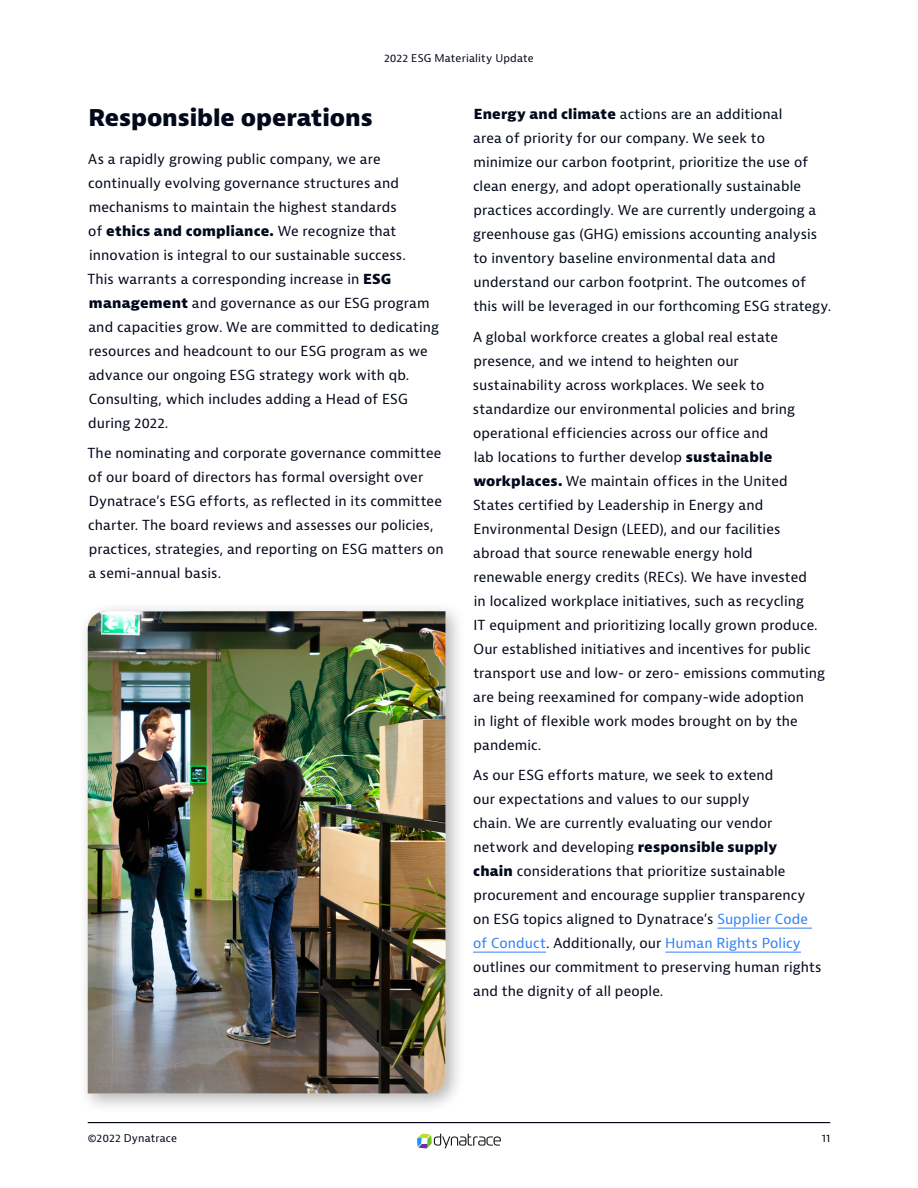
<style>
.page{position:relative;width:918px;height:1188px;background:#fff}
.page>*{position:absolute;margin:0;border:0;box-sizing:border-box;transform-origin:0 0}
.t1{font:800 22.5px "Bernina Sans";letter-spacing:-.005em;color:#02091b}
.Body_General{font:13.5px/24px "Bernina Sans";letter-spacing:.005em;color:#02091b}
.t2{font:10.5px "Bernina Sans";letter-spacing:.015em;color:#02091b}
.s1{font-weight:800}
.s2{color:#3481f4}
</style>
<div class="page">
<hr style="left:88px;top:1122px;width:742px;height:1px;background:#02091b">
<svg style="left:417px;top:1134px;width:84px;height:14px"></svg>
<hr style="left:717px;top:928px;width:95px;height:1px;background:#3481f4">
<hr style="left:473px;top:952px;width:73px;height:1px;background:#3481f4">
<hr style="left:665px;top:952px;width:136px;height:1px;background:#3481f4">
<div style="left:77px;top:601px;width:389px;height:513px;background:#000;opacity:.3"></div>
<img style="left:88px;top:611px;width:358px;height:483px">
<p class="t2" style="left:384px;top:52px;width:151px">2022 ESG Materiality Update</p>
<h2 class="t1" style="left:88px;top:103px;width:286px">Responsible operations</h2>
<p class="Body_General" style="left:88px;top:147px;width:353px">As a rapidly growing public company, we are continually evolving governance structures and mechanisms to maintain the highest standards<br>of <span class="s1">ethics and compliance.</span> We recognize that innovation is integral to our sustainable success.<br>This warrants a corresponding increase in <span class="s1">ESG management</span> and governance as our ESG program and capacities grow. We are committed to dedicating resources and headcount to our ESG program as we advance our ongoing ESG strategy work with qb.<br>Consulting, which includes adding a Head of ESG during 2022.</p>
<p class="Body_General" style="left:88px;top:442px;width:358px">The nominating and corporate governance committee of our board of directors has formal oversight over Dynatrace’s ESG efforts, as reflected in its committee charter. The board reviews and assesses our policies, practices, strategies, and reporting on ESG matters on a semi-annual basis.</p>
<p class="Body_General" style="left:473px;top:102px;width:360px"><span class="s1">Energy and climate</span> actions are an additional<br>area of priority for our company. We seek to<br>minimize our carbon footprint, prioritize the use of clean energy, and adopt operationally sustainable practices accordingly. We are currently undergoing a greenhouse gas (GHG) emissions accounting analysis to inventory baseline environmental data and understand our carbon footprint. The outcomes of this will be leveraged in our forthcoming ESG strategy.</p>
<p class="Body_General" style="left:473px;top:325px;width:354px">A global workforce creates a global real estate presence, and we intend to heighten our sustainability across workplaces. We seek to standardize our environmental policies and bring operational efficiencies across our office and<br>lab locations to further develop <span class="s1">sustainable workplaces.</span> We maintain offices in the United States certified by Leadership in Energy and Environmental Design (LEED), and our facilities abroad that source renewable energy hold<br>renewable energy credits (RECs). We have invested<br>in localized workplace initiatives, such as recycling<br>IT equipment and prioritizing locally grown produce.<br>Our established initiatives and incentives for public transport use and low- or zero- emissions commuting are being reexamined for company-wide adoption<br>in light of flexible work modes brought on by the pandemic.</p>
<p class="Body_General" style="left:473px;top:764px;width:350px">As our ESG efforts mature, we seek to extend<br>our expectations and values to our supply<br>chain. We are currently evaluating our vendor network and developing <span class="s1">responsible supply<br>chain</span> considerations that prioritize sustainable procurement and encourage supplier transparency on ESG topics aligned to Dynatrace’s <span class="s2">Supplier Code of Conduct</span>. Additionally, our <span class="s2">Human Rights Policy </span>outlines our commitment to preserving human rights and the dignity of all people.</p>
<p class="t2" style="left:88px;top:1131px;width:91px">©2022 Dynatrace</p>
<p class="t2" style="left:822px;top:1131px;width:10px">11</p>
</div>
